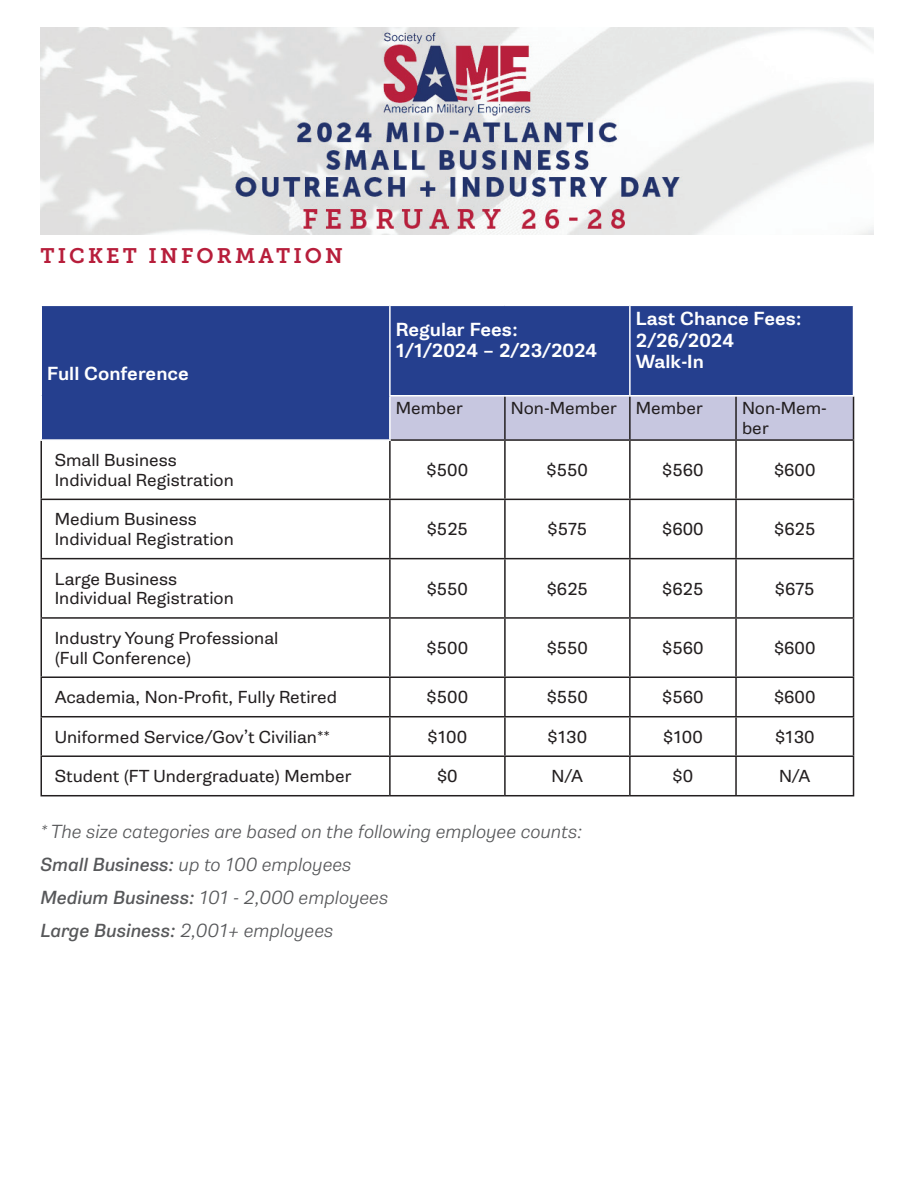
<style>
.page{position:relative;width:918px;height:1188px;background:#fff}
.page>*{position:absolute;margin:0;border:0;box-sizing:border-box;transform-origin:0 0}
.t1{font:21px "Museo Slab 700";letter-spacing:.15em;color:#b71e3b}
.t2{font:italic 300 18px/33px "Gira Sans";color:#57585a}
.t3{font:500 18px/21.6px "Gira Sans";color:#fff}
.t4{font:16.5px/19.8px "Gira Sans";color:#231f20}
.s1{font-weight:400}
</style>
<div class="page">
<div style="left:42px;top:306px;width:811px;height:133px;background:#253f8e"></div>
<div style="left:391px;top:397px;width:462px;height:42px;background:#c7c7e0"></div>
<hr style="left:504px;top:397px;width:2px;height:42px;background:#231f20">
<hr style="left:629px;top:397px;width:2px;height:42px;background:#231f20">
<hr style="left:735px;top:397px;width:2px;height:42px;background:#231f20">
<hr style="left:853px;top:397px;width:1px;height:42px;background:#231f20">
<hr style="left:40px;top:441px;width:2px;height:58px;background:#231f20">
<hr style="left:391px;top:439px;width:114px;height:2px;background:#231f20">
<hr style="left:389px;top:441px;width:2px;height:58px;background:#231f20">
<hr style="left:505px;top:439px;width:125px;height:2px;background:#231f20">
<hr style="left:504px;top:441px;width:2px;height:58px;background:#231f20">
<hr style="left:630px;top:439px;width:106px;height:2px;background:#231f20">
<hr style="left:629px;top:441px;width:2px;height:58px;background:#231f20">
<hr style="left:736px;top:439px;width:118px;height:2px;background:#231f20">
<hr style="left:735px;top:441px;width:2px;height:58px;background:#231f20">
<hr style="left:853px;top:441px;width:1px;height:58px;background:#231f20">
<hr style="left:40px;top:499px;width:350px;height:1px;background:#231f20">
<hr style="left:40px;top:500px;width:2px;height:58px;background:#231f20">
<hr style="left:390px;top:499px;width:115px;height:1px;background:#231f20">
<hr style="left:389px;top:500px;width:2px;height:58px;background:#231f20">
<hr style="left:505px;top:499px;width:125px;height:1px;background:#231f20">
<hr style="left:504px;top:500px;width:2px;height:58px;background:#231f20">
<hr style="left:630px;top:499px;width:106px;height:1px;background:#231f20">
<hr style="left:629px;top:500px;width:2px;height:58px;background:#231f20">
<hr style="left:736px;top:499px;width:118px;height:1px;background:#231f20">
<hr style="left:735px;top:500px;width:2px;height:58px;background:#231f20">
<hr style="left:853px;top:500px;width:1px;height:58px;background:#231f20">
<hr style="left:40px;top:558px;width:350px;height:1px;background:#231f20">
<hr style="left:40px;top:559px;width:2px;height:58px;background:#231f20">
<hr style="left:390px;top:558px;width:115px;height:1px;background:#231f20">
<hr style="left:389px;top:559px;width:2px;height:58px;background:#231f20">
<hr style="left:505px;top:558px;width:125px;height:1px;background:#231f20">
<hr style="left:504px;top:559px;width:2px;height:58px;background:#231f20">
<hr style="left:630px;top:558px;width:106px;height:1px;background:#231f20">
<hr style="left:629px;top:559px;width:2px;height:58px;background:#231f20">
<hr style="left:736px;top:558px;width:118px;height:1px;background:#231f20">
<hr style="left:735px;top:559px;width:2px;height:58px;background:#231f20">
<hr style="left:853px;top:559px;width:1px;height:58px;background:#231f20">
<hr style="left:40px;top:617px;width:350px;height:2px;background:#231f20">
<hr style="left:40px;top:619px;width:2px;height:57px;background:#231f20">
<hr style="left:390px;top:617px;width:115px;height:2px;background:#231f20">
<hr style="left:389px;top:619px;width:2px;height:57px;background:#231f20">
<hr style="left:505px;top:617px;width:125px;height:2px;background:#231f20">
<hr style="left:504px;top:619px;width:2px;height:57px;background:#231f20">
<hr style="left:630px;top:617px;width:106px;height:2px;background:#231f20">
<hr style="left:629px;top:619px;width:2px;height:57px;background:#231f20">
<hr style="left:736px;top:617px;width:118px;height:2px;background:#231f20">
<hr style="left:735px;top:619px;width:2px;height:57px;background:#231f20">
<hr style="left:853px;top:619px;width:1px;height:57px;background:#231f20">
<hr style="left:40px;top:676px;width:350px;height:2px;background:#231f20">
<hr style="left:40px;top:678px;width:2px;height:38px;background:#231f20">
<hr style="left:390px;top:676px;width:115px;height:2px;background:#231f20">
<hr style="left:389px;top:678px;width:2px;height:38px;background:#231f20">
<hr style="left:505px;top:676px;width:125px;height:2px;background:#231f20">
<hr style="left:504px;top:678px;width:2px;height:38px;background:#231f20">
<hr style="left:630px;top:676px;width:106px;height:2px;background:#231f20">
<hr style="left:629px;top:678px;width:2px;height:38px;background:#231f20">
<hr style="left:736px;top:676px;width:118px;height:2px;background:#231f20">
<hr style="left:735px;top:678px;width:2px;height:38px;background:#231f20">
<hr style="left:853px;top:678px;width:1px;height:38px;background:#231f20">
<hr style="left:40px;top:716px;width:350px;height:1px;background:#231f20">
<hr style="left:40px;top:717px;width:2px;height:38px;background:#231f20">
<hr style="left:390px;top:716px;width:115px;height:1px;background:#231f20">
<hr style="left:389px;top:717px;width:2px;height:38px;background:#231f20">
<hr style="left:505px;top:716px;width:125px;height:1px;background:#231f20">
<hr style="left:504px;top:717px;width:2px;height:38px;background:#231f20">
<hr style="left:630px;top:716px;width:106px;height:1px;background:#231f20">
<hr style="left:629px;top:717px;width:2px;height:38px;background:#231f20">
<hr style="left:736px;top:716px;width:118px;height:1px;background:#231f20">
<hr style="left:735px;top:717px;width:2px;height:38px;background:#231f20">
<hr style="left:853px;top:717px;width:1px;height:38px;background:#231f20">
<hr style="left:40px;top:755px;width:350px;height:2px;background:#231f20">
<hr style="left:40px;top:757px;width:2px;height:38px;background:#231f20">
<hr style="left:390px;top:755px;width:115px;height:2px;background:#231f20">
<hr style="left:389px;top:757px;width:2px;height:38px;background:#231f20">
<hr style="left:505px;top:755px;width:125px;height:2px;background:#231f20">
<hr style="left:504px;top:757px;width:2px;height:38px;background:#231f20">
<hr style="left:630px;top:755px;width:106px;height:2px;background:#231f20">
<hr style="left:629px;top:757px;width:2px;height:38px;background:#231f20">
<hr style="left:736px;top:755px;width:118px;height:2px;background:#231f20">
<hr style="left:735px;top:757px;width:2px;height:38px;background:#231f20">
<hr style="left:853px;top:757px;width:1px;height:38px;background:#231f20">
<hr style="left:40px;top:795px;width:350px;height:1px;background:#231f20">
<hr style="left:390px;top:795px;width:115px;height:1px;background:#231f20">
<hr style="left:505px;top:795px;width:125px;height:1px;background:#231f20">
<hr style="left:630px;top:795px;width:106px;height:1px;background:#231f20">
<hr style="left:736px;top:795px;width:118px;height:1px;background:#231f20">
<hr style="left:389px;top:306px;width:2px;height:89px;background:#fff">
<hr style="left:629px;top:306px;width:2px;height:89px;background:#fff">
<hr style="left:389px;top:395px;width:116px;height:2px;background:#fff">
<hr style="left:389px;top:397px;width:2px;height:42px;background:#fff">
<hr style="left:505px;top:395px;width:125px;height:2px;background:#fff">
<hr style="left:630px;top:395px;width:106px;height:2px;background:#fff">
<hr style="left:736px;top:395px;width:118px;height:2px;background:#fff">
<img style="left:40px;top:27px;width:834px;height:207px">
<p class="t1" style="left:40px;top:244px;width:304px">TICKET INFORMATION</p>
<p class="t3" style="left:47px;top:362px;width:143px">Full Conference</p>
<p class="t3" style="left:396px;top:319px;width:203px">Regular Fees:<br>1/1/2024 – 2/23/2024</p>
<p class="t3" style="left:636px;top:308px;width:168px">Last Chance Fees:<br>2/26/2024<br>Walk-In</p>
<p class="t4" style="left:396px;top:398px;width:69px">Member</p>
<p class="t4" style="left:511px;top:398px;width:194px">Non-Member Member</p>
<p class="t4" style="left:742px;top:398px;width:86px">Non-Mem&shy;ber</p>
<p class="t4" style="left:55px;top:450px;width:181px">Small Business<br>Individual Registration</p>
<p class="t4" style="left:427px;top:460px;width:43px">$500</p>
<p class="t4" style="left:547px;top:460px;width:43px">$550</p>
<p class="t4" style="left:662px;top:460px;width:43px">$560</p>
<p class="t4" style="left:774px;top:460px;width:43px">$600</p>
<p class="t4" style="left:55px;top:509px;width:181px">Medium Business<br>Individual Registration</p>
<p class="t4" style="left:427px;top:519px;width:43px">$525</p>
<p class="t4" style="left:548px;top:519px;width:41px">$575</p>
<p class="t4" style="left:662px;top:519px;width:43px">$600</p>
<p class="t4" style="left:774px;top:519px;width:43px">$625</p>
<p class="t4" style="left:55px;top:569px;width:181px">Large Business<br>Individual Registration</p>
<p class="t4" style="left:427px;top:579px;width:43px">$550</p>
<p class="t4" style="left:547px;top:579px;width:43px">$625</p>
<p class="t4" style="left:662px;top:579px;width:43px">$625</p>
<p class="t4" style="left:775px;top:579px;width:41px">$675</p>
<p class="t4" style="left:55px;top:628px;width:225px">Industry Young Professional (Full Conference)</p>
<p class="t4" style="left:427px;top:638px;width:43px">$500</p>
<p class="t4" style="left:547px;top:638px;width:43px">$550</p>
<p class="t4" style="left:662px;top:638px;width:43px">$560</p>
<p class="t4" style="left:774px;top:638px;width:43px">$600</p>
<p class="t4" style="left:55px;top:687px;width:284px">Academia, Non-Profit, Fully Retired</p>
<p class="t4" style="left:427px;top:687px;width:43px">$500</p>
<p class="t4" style="left:547px;top:687px;width:43px">$550</p>
<p class="t4" style="left:662px;top:687px;width:43px">$560</p>
<p class="t4" style="left:774px;top:687px;width:43px">$600</p>
<p class="t4" style="left:55px;top:727px;width:277px">Uniformed Service/Gov’t Civilian**</p>
<p class="t4" style="left:428px;top:727px;width:41px">$100</p>
<p class="t4" style="left:548px;top:727px;width:41px">$130</p>
<p class="t4" style="left:663px;top:727px;width:41px">$100</p>
<p class="t4" style="left:775px;top:727px;width:41px">$130</p>
<p class="t4" style="left:55px;top:766px;width:299px">Student (FT Undergraduate) Member</p>
<p class="t4" style="left:437px;top:766px;width:22px">$0</p>
<p class="t4" style="left:552px;top:766px;width:33px">N/A</p>
<p class="t4" style="left:673px;top:766px;width:22px">$0</p>
<p class="t4" style="left:779px;top:766px;width:33px">N/A</p>
<p class="t2" style="left:40px;top:815px;width:543px">* The size categories are based on the following employee counts:<br><span class="s1">Small Business:</span> up to 100 employees<br><span class="s1">Medium Business:</span> 101 - 2,000 employees<br><span class="s1">Large Business:</span> 2,001+ employees</p>
</div>
